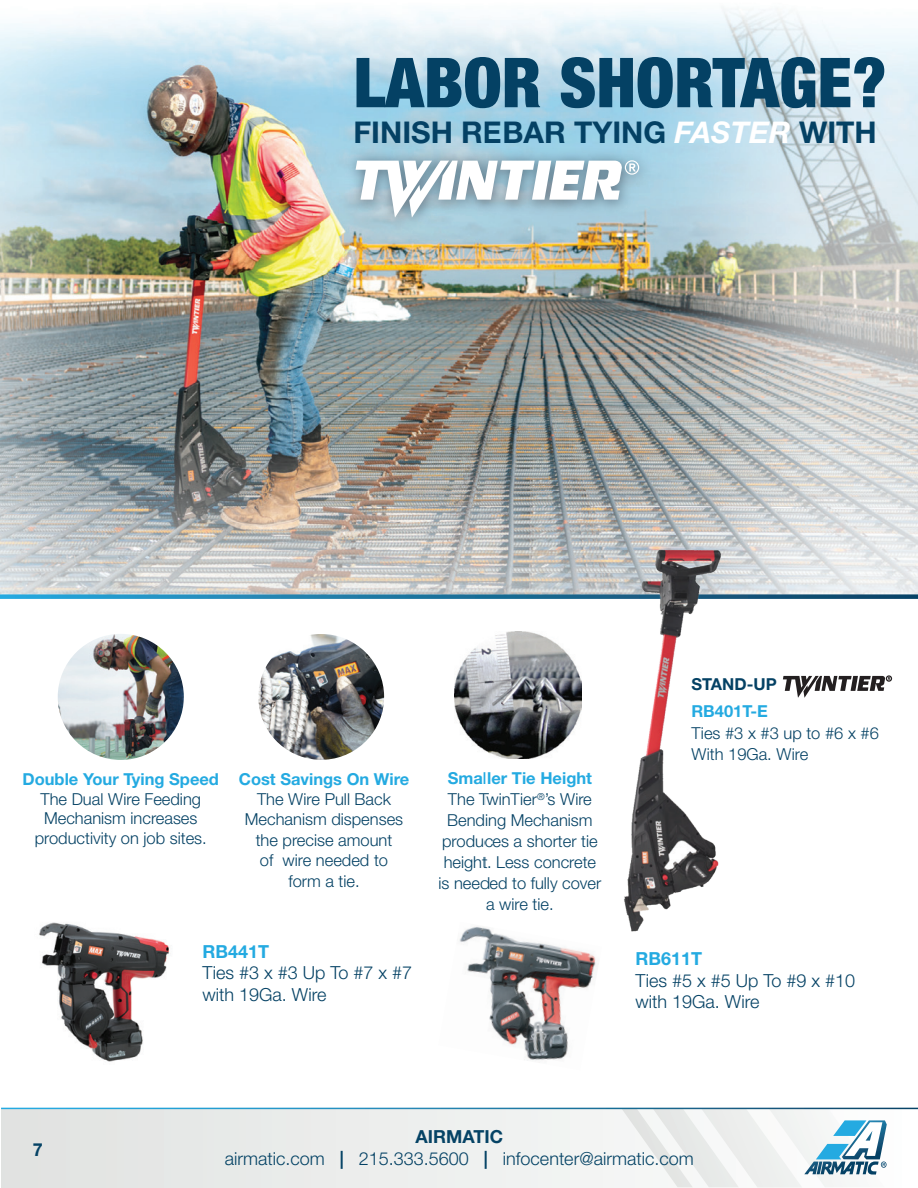
<style>
.page{position:relative;width:918px;height:1188px;background:#fff}
.page>*{position:absolute;margin:0;border:0;box-sizing:border-box;transform-origin:0 0}
.t1{font:900 condensed 69px "Helvetica Neue";color:#044164}
.t2{font:700 30px "Helvetica Neue LT Std";color:#044164}
.t3{font:300 18px/21.6px "Helvetica Neue";color:#044164}
.t4{font:300 18px "Helvetica Neue";color:#054365}
.t5{font:700 18px "Helvetica Neue LT Std";color:#24aae1}
.t6{font:700 18px "Helvetica Neue LT Std";color:#054365}
.t7{font:300 16.5px/21px "Helvetica Neue";color:#044164;text-align:center}
.t8{font:700 16.5px "Helvetica Neue LT Std";color:#24aae1}
.t9{font:700 16.5px "Helvetica Neue LT Std";color:#044164}
.s1{font-family:"Helvetica Neue Cyr";font-style:italic;color:#fff}
.s2{font-family:"Helvetica Neue LT Std";font-weight:700}
.s3{color:#044164}
</style>
<div class="page">
<div style="left:1px;top:1108px;width:917px;height:79px;background:#ebeceb"></div>
<svg style="left:621px;top:1109px;width:266px;height:79px"></svg>
<hr style="left:1px;top:1108px;width:917px;height:1px;background:#fff">
<img style="left:39px;top:922px;width:130px;height:140px">
<img style="left:459px;top:926px;width:138px;height:134px">
<img style="left:0;top:8px;width:918px;height:586px">
<svg style="left:0;top:594px;width:918px;height:5px;background:#3082a9"></svg>
<img style="left:455px;top:632px;width:127px;height:126px">
<img style="left:258px;top:634px;width:126px;height:126px;border-radius:62px">
<img style="left:319px;top:14px;width:599px;height:178px">
<img style="left:339px;top:143px;width:320px;height:94px">
<svg style="left:356px;top:161px;width:266px;height:57px"></svg>
<div style="left:625px;top:160px;width:14px;height:15px;border:1px solid #fff;border-radius:50%"></div>
<svg style="left:629px;top:163px;width:7px;height:9px"></svg>
<div style="left:886px;top:675px;width:6px;height:7px;border:1px solid #231f20;border-radius:50%"></div>
<svg style="left:783px;top:676px;width:107px;height:22px"></svg>
<img style="left:58px;top:634px;width:126px;height:126px;border-radius:63px">
<img style="left:595px;top:485px;width:170px;height:466px">
<h1 class="t1" style="left:354px;top:40px;width:535px">LABOR SHORTAGE?</h1>
<h2 class="t2" style="left:354px;top:114px;width:525px">FINISH REBAR TYING <span class="s1">FASTER</span> WITH</h2>
<p class="t8" style="left:23px;top:769px;width:198px">Double Your Tying Speed</p>
<p class="t7" style="left:35px;top:789px;width:174px;line-height:19.8px">The Dual Wire Feeding<br>Mechanism increases productivity on job sites.</p>
<p class="t8" style="left:239px;top:769px;width:172px">Cost Savings On Wire</p>
<p class="t7" style="left:245px;top:789px;width:160px;line-height:20.4px">The Wire Pull Back<br>Mechanism dispenses the precise amount<br>of wire needed to form a tie.</p>
<p class="t5" style="left:202px;top:940px;width:68px">RB441T</p>
<p class="t3" style="left:202px;top:962px;width:211px">Ties #3 x #3 Up To #7 x #7 with 19Ga. Wire</p>
<p class="t8" style="left:448px;top:768px;width:146px">Smaller Tie Height</p>
<p class="t7" style="left:438px;top:788px;width:164px">The TwinTier<sup>®</sup>’s Wire<br>Bending Mechanism produces a shorter tie height. Less concrete is needed to fully cover a wire tie.</p>
<p class="t9" style="left:691px;top:674px;width:87px">STAND-UP</p>
<p class="t8" style="left:691px;top:701px;width:78px">RB401T-E</p>
<p class="t7" style="left:691px;top:722px;width:189px;line-height:21.6px;text-align:left">Ties #3 x #3 up to #6 x #6<br>With 19Ga. Wire</p>
<p class="t5" style="left:635px;top:948px;width:68px">RB611T</p>
<p class="t3" style="left:635px;top:969px;width:221px">Ties #5 x #5 Up To #9 x #10 with 19Ga. Wire</p>
<p class="t6" style="left:33px;top:1138px;width:12px">7</p>
<p class="t6" style="left:415px;top:1126px;width:89px">AIRMATIC</p>
<p class="t4" style="left:225px;top:1148px;width:470px">airmatic.com <span class="s2">|</span> <span class="s3">215.333.5600</span> <span class="s2">|</span> infocenter@airmatic.com</p>
</div>
